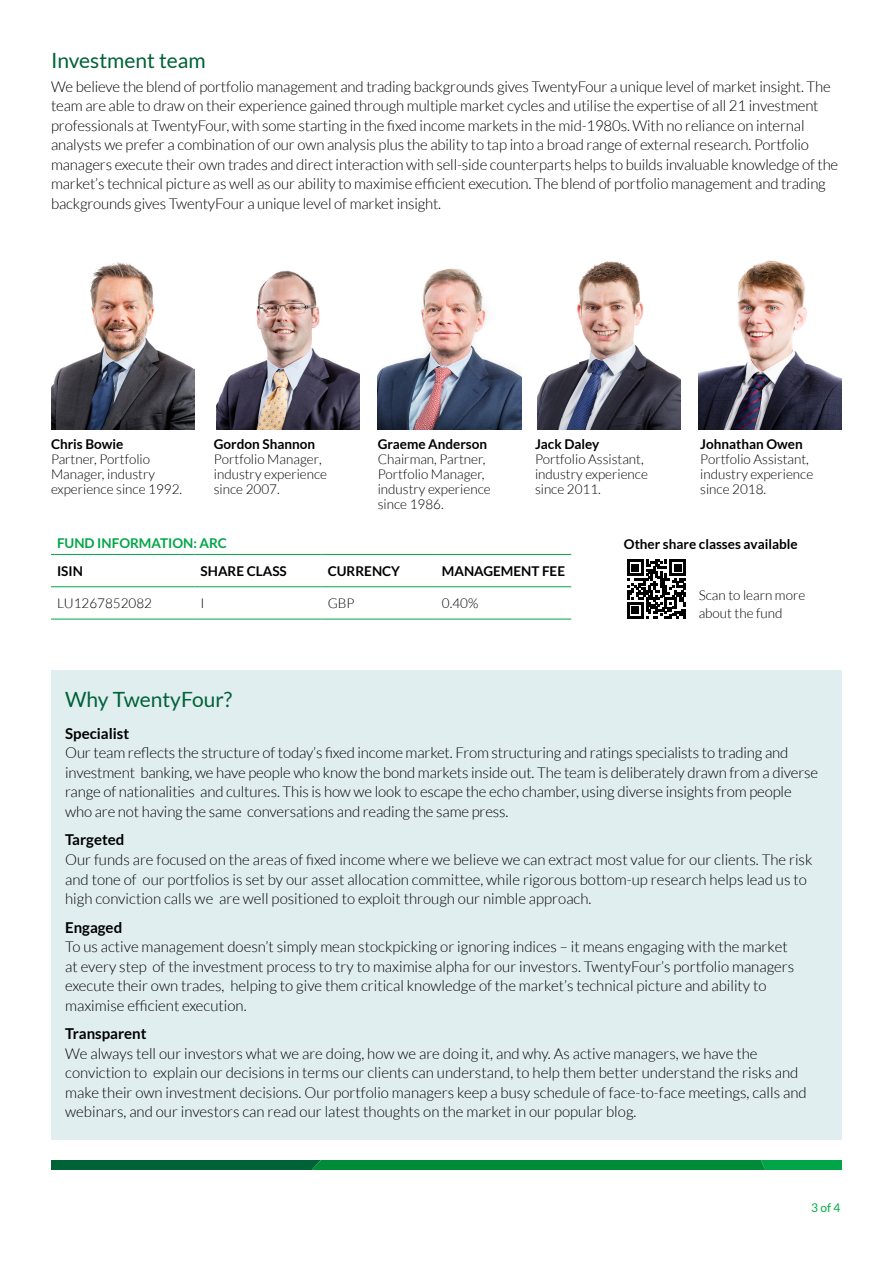
<style>
.page{position:relative;width:893px;height:1263px;background:#fff}
.page>*{position:absolute;margin:0;border:0;box-sizing:border-box;transform-origin:0 0}
.t1{font:21px "Lato";color:#006237}
.t2{font:300 15px/19.5px "Lato";letter-spacing:-.01em;color:#000}
.t3{font:700 15px "Lato";color:#000}
.t4{font:300 13.5px/15px "Lato";color:#000}
.t5{font:700 13.5px "Lato";color:#000}
.t6{font:700 13.5px "Lato";color:#00a547}
.t7{font:12px "Lato";color:#00ae42}
</style>
<div class="page">
<hr style="left:51px;top:554px;width:144px;height:1px;background:#00a547">
<hr style="left:195px;top:554px;width:127px;height:1px;background:#00a547">
<hr style="left:322px;top:554px;width:114px;height:1px;background:#00a547">
<hr style="left:436px;top:554px;width:135px;height:1px;background:#00a547">
<hr style="left:51px;top:586px;width:144px;height:1px;background:#00a547">
<hr style="left:195px;top:586px;width:127px;height:1px;background:#00a547">
<hr style="left:322px;top:586px;width:114px;height:1px;background:#00a547">
<hr style="left:436px;top:586px;width:135px;height:1px;background:#00a547">
<hr style="left:51px;top:619px;width:144px;height:1px;background:#00a547">
<hr style="left:195px;top:619px;width:127px;height:1px;background:#00a547">
<hr style="left:322px;top:619px;width:114px;height:1px;background:#00a547">
<hr style="left:436px;top:619px;width:135px;height:1px;background:#00a547">
<img style="left:699px;top:260px;width:143px;height:170px">
<img style="left:537px;top:261px;width:144px;height:169px">
<img style="left:378px;top:268px;width:143px;height:162px">
<img style="left:216px;top:270px;width:143px;height:160px">
<img style="left:51px;top:262px;width:144px;height:168px">
<svg style="left:51px;top:1161px;width:791px;height:8px;background:#007f39"></svg>
<div style="left:51px;top:670px;width:791px;height:470px;background:#e1eef0"></div>
<svg style="left:627px;top:559px;width:59px;height:59px"></svg>
<h1 class="t1" style="left:51px;top:49px;width:156px">Investment team</h1>
<p class="t2" style="left:51px;top:77px;width:789px">We believe the blend of portfolio management and trading backgrounds gives TwentyFour a unique level of market insight. The team are able to draw on their experience gained through multiple market cycles and utilise the expertise of all 21 investment professionals at TwentyFour, with some starting in the fixed income markets in the mid-1980s. With no reliance on internal analysts we prefer a combination of our own analysis plus the ability to tap into a broad range of external research. Portfolio managers execute their own trades and direct interaction with sell-side counterparts helps to builds invaluable knowledge of the market’s technical picture as well as our ability to maximise efficient execution. The blend of portfolio management and trading backgrounds gives TwentyFour a unique level of market insight.</p>
<p class="t5" style="left:51px;top:436px;width:74px">Chris Bowie</p>
<p class="t4" style="left:51px;top:451px;width:133px">Partner, Portfolio<br>Manager, industry experience since 1992.</p>
<p class="t5" style="left:214px;top:436px;width:103px">Gordon Shannon</p>
<p class="t4" style="left:214px;top:451px;width:115px">Portfolio Manager, industry experience since 2007.</p>
<p class="t5" style="left:378px;top:436px;width:111px">Graeme Anderson</p>
<p class="t4" style="left:378px;top:451px;width:114px">Chairman, Partner,<br>Portfolio Manager, industry experience since 1986.</p>
<p class="t5" style="left:535px;top:436px;width:66px">Jack Daley</p>
<p class="t4" style="left:535px;top:451px;width:114px">Portfolio Assistant, industry experience since 2011.</p>
<p class="t5" style="left:700px;top:436px;width:104px">Johnathan Owen</p>
<p class="t4" style="left:700px;top:451px;width:114px">Portfolio Assistant, industry experience since 2018.</p>
<p class="t6" style="left:57px;top:536px;width:171px">FUND INFORMATION: ARC</p>
<p class="t5" style="left:57px;top:563px;width:27px">ISIN</p>
<p class="t5" style="left:201px;top:563px;width:88px">SHARE CLASS</p>
<p class="t5" style="left:328px;top:563px;width:74px">CURRENCY</p>
<p class="t5" style="left:442px;top:563px;width:125px">MANAGEMENT FEE</p>
<p class="t4" style="left:57px;top:596px;width:97px">LU1267852082</p>
<p class="t4" style="left:201px;top:596px;width:6px">I</p>
<p class="t4" style="left:328px;top:596px;width:28px">GBP</p>
<p class="t4" style="left:442px;top:596px;width:38px">0.40%</p>
<h1 class="t1" style="left:65px;top:687px;width:169px">Why TwentyFour?</h1>
<p class="t5" style="left:624px;top:537px;width:175px">Other share classes available</p>
<p class="t4" style="left:699px;top:586px;width:108px;line-height:18px">Scan to learn more about the fund</p>
<p class="t3" style="left:65px;top:725px;width:66px">Specialist</p>
<p class="t2" style="left:65px;top:743px;width:754px">Our team reflects the structure of today’s fixed income market. From structuring and ratings specialists to trading and investment banking, we have people who know the bond markets inside out. The team is deliberately drawn from a diverse range of nationalities and cultures. This is how we look to escape the echo chamber, using diverse insights from people who are not having the same conversations and reading the same press.</p>
<p class="t3" style="left:65px;top:831px;width:61px">Targeted</p>
<p class="t2" style="left:65px;top:850px;width:749px">Our funds are focused on the areas of fixed income where we believe we can extract most value for our clients. The risk and tone of our portfolios is set by our asset allocation committee, while rigorous bottom-up research helps lead us to high conviction calls we are well positioned to exploit through our nimble approach.</p>
<p class="t3" style="left:65px;top:918px;width:59px">Engaged</p>
<p class="t2" style="left:65px;top:937px;width:731px">To us active management doesn’t simply mean stockpicking or ignoring indices – it means engaging with the market at every step of the investment process to try to maximise alpha for our investors. TwentyFour’s portfolio managers execute their own trades, helping to give them critical knowledge of the market’s technical picture and ability to maximise efficient execution.</p>
<p class="t3" style="left:65px;top:1025px;width:83px">Transparent</p>
<p class="t2" style="left:65px;top:1043px;width:743px">We always tell our investors what we are doing, how we are doing it, and why. As active managers, we have the conviction to explain our decisions in terms our clients can understand, to help them better understand the risks and make their own investment decisions. Our portfolio managers keep a busy schedule of face-to-face meetings, calls and webinars, and our investors can read our latest thoughts on the market in our popular blog.</p>
<p class="t7" style="left:811px;top:1201px;width:31px">3 of 4</p>
</div>
